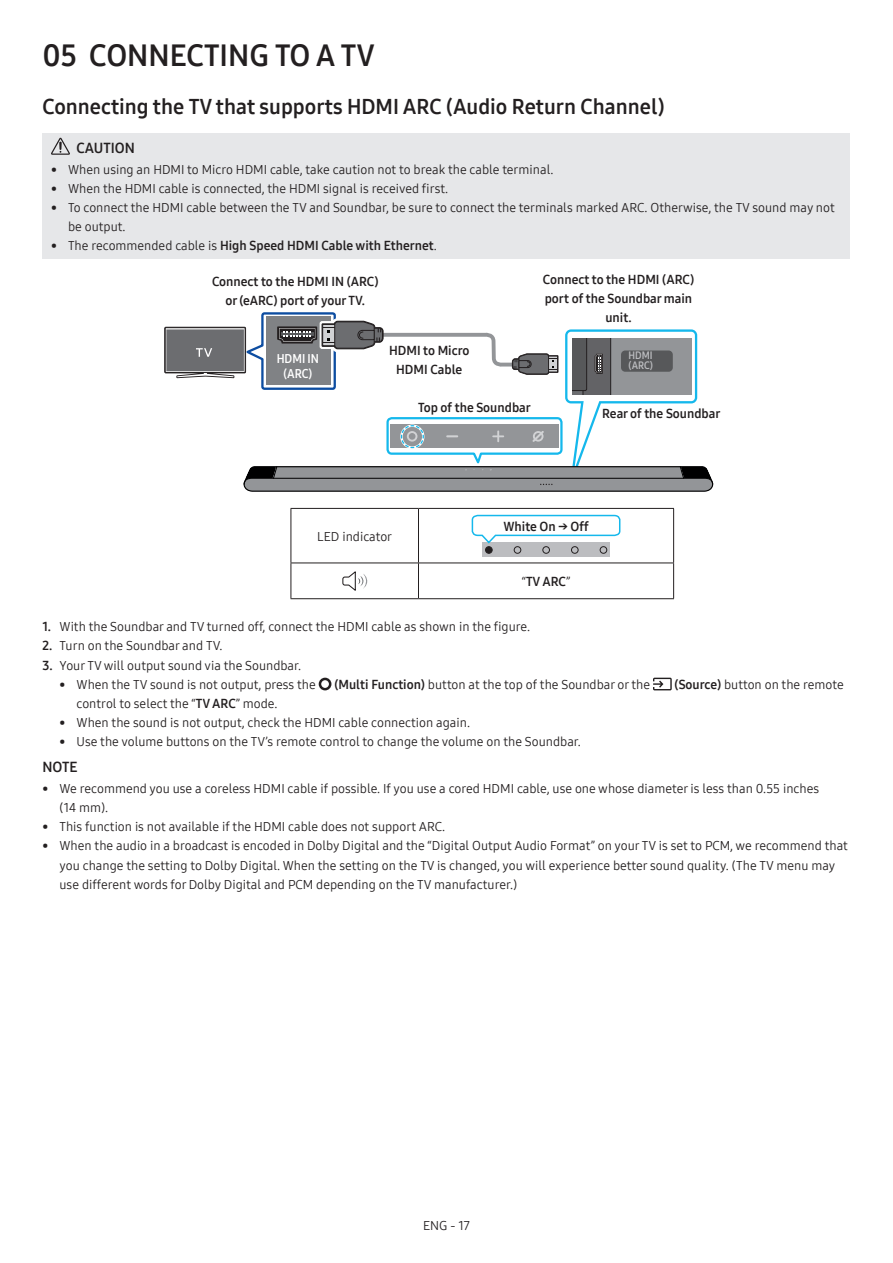
<style>
.page{position:relative;width:893px;height:1263px;background:#fff}
.page>*{position:absolute;margin:0;border:0;box-sizing:border-box;transform-origin:0 0}
.t1{font:30px "Samsung One 700";color:#231f20}
.t2{font:21px "Samsung One 700";color:#231f20}
.t3{font:14.25px "Samsung One 700";color:#231f20}
.t4{font:12.75px/19.2px "Samsung One 400";color:#231f20}
.t5{font:12.75px/19.2px "Samsung One 700";color:#231f20;text-align:center}
.t6{font:12.45px/15px "Samsung One 700 C";color:#fff;text-align:center}
.t7{font:10.5px/9.6px "Samsung One 700 C";color:#bcbdc0}
.s1{font-family:"Samsung One 400"}
.s2{font-family:"Samsung One 700"}
</style>
<div class="page">
<div style="left:43px;top:133px;width:807px;height:126px;background:#e6e7e9"></div>
<svg style="left:164px;top:312px;width:549px;height:180px"></svg>
<hr style="left:291px;top:508px;width:127px;height:1px;background:#231f20">
<hr style="left:291px;top:509px;width:1px;height:54px;background:#231f20">
<hr style="left:418px;top:508px;width:256px;height:1px;background:#231f20">
<hr style="left:418px;top:509px;width:1px;height:54px;background:#231f20">
<hr style="left:673px;top:509px;width:1px;height:54px;background:#231f20">
<hr style="left:291px;top:563px;width:127px;height:1px;background:#231f20">
<hr style="left:291px;top:563px;width:1px;height:35px;background:#231f20">
<hr style="left:418px;top:563px;width:256px;height:1px;background:#231f20">
<hr style="left:418px;top:563px;width:1px;height:35px;background:#231f20">
<hr style="left:673px;top:563px;width:1px;height:35px;background:#231f20">
<hr style="left:291px;top:598px;width:127px;height:1px;background:#231f20">
<hr style="left:418px;top:598px;width:256px;height:1px;background:#231f20">
<div style="left:482px;top:542px;width:128px;height:15px;background:#bcbdc0"></div>
<div style="left:485px;top:547px;width:7px;height:6px;background:#231f20;border-radius:50%"></div>
<div style="left:485px;top:546px;width:8px;height:8px;border:1px solid #231f20;border-radius:50%"></div>
<div style="left:514px;top:546px;width:7px;height:8px;border:1px solid #231f20;border-radius:50%"></div>
<div style="left:542px;top:546px;width:8px;height:8px;border:1px solid #231f20;border-radius:50%"></div>
<div style="left:571px;top:546px;width:7px;height:8px;border:1px solid #231f20;border-radius:50%"></div>
<div style="left:600px;top:546px;width:7px;height:8px;border:1px solid #231f20;border-radius:50%"></div>
<svg style="left:471px;top:514px;width:150px;height:30px"></svg>
<svg style="left:342px;top:571px;width:25px;height:20px"></svg>
<svg style="left:319px;top:678px;width:12px;height:12px"></svg>
<svg style="left:653px;top:678px;width:19px;height:12px"></svg>
<svg style="left:51px;top:138px;width:19px;height:17px"></svg>
<h1 class="t1" style="left:43px;top:35px;width:334px">05 CONNECTING TO A TV</h1>
<h2 class="t2" style="left:43px;top:93px;width:624px">Connecting the TV that supports HDMI ARC (Audio Return Channel)</h2>
<p class="t3" style="left:77px;top:138px;width:60px">CAUTION</p>
<p class="t4" style="left:51px;top:160px;width:504px">• When using an HDMI to Micro HDMI cable, take caution not to break the cable terminal.</p>
<p class="t4" style="left:51px;top:179px;width:399px">• When the HDMI cable is connected, the HDMI signal is received first.</p>
<p class="t4" style="left:68px;top:198px;width:768px;text-indent:-17px">• To connect the HDMI cable between the TV and Soundbar, be sure to connect the terminals marked ARC. Otherwise, the TV sound may not be output.</p>
<p class="t5" style="left:51px;top:236px;width:387px"><span class="s1">• The recommended cable is</span> High Speed HDMI Cable with Ethernet<span class="s1">.</span></p>
<p class="t5" style="left:212px;top:272px;width:168px">Connect to the HDMI IN (ARC) or (eARC) port of your TV.</p>
<p class="t5" style="left:543px;top:270px;width:153px">Connect to the HDMI (ARC) port of the Soundbar main unit.</p>
<p class="t5" style="left:389px;top:341px;width:82px">HDMI to Micro<br>HDMI Cable</p>
<p class="t5" style="left:602px;top:404px;width:120px">Rear of the Soundbar</p>
<p class="t6" style="left:277px;top:351px;width:44px">HDMI IN (ARC)</p>
<p class="t7" style="left:628px;top:351px;width:26px">HDMI (ARC)</p>
<p class="t5" style="left:418px;top:398px;width:114px">Top of the Soundbar</p>
<p class="t4" style="left:317px;top:526px;width:77px">LED indicator</p>
<p class="t5" style="left:503px;top:516px;width:87px">White On → Off</p>
<p class="t5" style="left:522px;top:571px;width:50px"><span class="s1">“</span>TV ARC<span class="s1">”</span></p>
<p class="t4" style="left:43px;top:617px;width:489px"><span class="s2">1.</span> With the Soundbar and TV turned off, connect the HDMI cable as shown in the figure.</p>
<p class="t4" style="left:43px;top:636px;width:182px"><span class="s2">2.</span> Turn on the Soundbar and TV.</p>
<p class="t4" style="left:43px;top:655px;width:260px"><span class="s2">3.</span> Your TV will output sound via the Soundbar.</p>
<p class="t4" style="left:60px;top:674px;width:258px">• When the TV sound is not output, press the</p>
<p class="t4" style="left:334px;top:674px;width:317px"><span class="s2">(Multi Function)</span> button at the top of the Soundbar or the</p>
<p class="t4" style="left:675px;top:674px;width:171px"><span class="s2">(Source)</span> button on the remote</p>
<p class="t4" style="left:77px;top:694px;width:202px">control to select the “<span class="s2">TV ARC</span>” mode.</p>
<p class="t4" style="left:60px;top:713px;width:412px">• When the sound is not output, check the HDMI cable connection again.</p>
<p class="t4" style="left:60px;top:732px;width:523px">• Use the volume buttons on the TV’s remote control to change the volume on the Soundbar.</p>
<p class="t3" style="left:43px;top:757px;width:36px">NOTE</p>
<p class="t4" style="left:60px;top:779px;width:761px;text-indent:-17px">• We recommend you use a coreless HDMI cable if possible. If you use a cored HDMI cable, use one whose diameter is less than 0.55 inches (14 mm).</p>
<p class="t4" style="left:43px;top:817px;width:404px">• This function is not available if the HDMI cable does not support ARC.</p>
<p class="t4" style="left:60px;top:836px;width:790px;text-indent:-17px">• When the audio in a broadcast is encoded in Dolby Digital and the “Digital Output Audio Format” on your TV is set to PCM, we recommend that you change the setting to Dolby Digital. When the setting on the TV is changed, you will experience better sound quality. (The TV menu may use different words for Dolby Digital and PCM depending on the TV manufacturer.)</p>
<p class="t4" style="left:423px;top:1216px;width:48px">ENG - 17</p>
</div>
